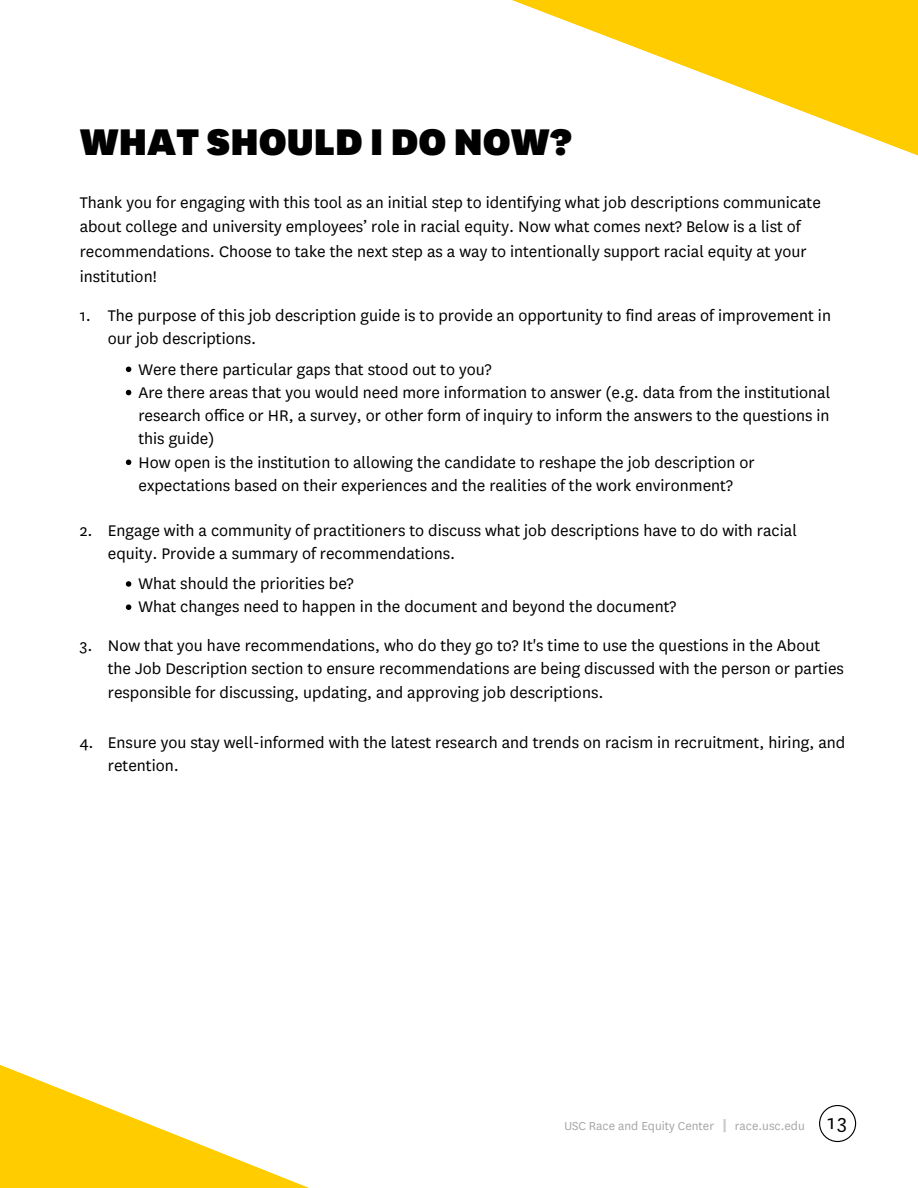
<style>
.page{position:relative;width:918px;height:1188px;background:#fff}
.page>*{position:absolute;margin:0;border:0;box-sizing:border-box;transform-origin:0 0}
.t1{font:900 43.5px "National";color:#000}
.t2{font:22.5px "National";color:#000}
.t3{font:18px/23.2px "National";color:#000}
.t4{font:13.5px "National";color:#a6a6a6}
</style>
<div class="page">
<svg style="left:0;top:1065px;width:309px;height:123px;fill:#fc0"></svg>
<svg style="left:512px;top:0;width:406px;height:156px"></svg>
<svg style="left:819px;top:1105px;width:37px;height:37px"></svg>
<svg style="left:723px;top:1119px;width:3px;height:13px"></svg>
<svg style="left:126px;top:367px;width:5px;height:5px"></svg>
<svg style="left:126px;top:390px;width:5px;height:5px"></svg>
<svg style="left:126px;top:460px;width:5px;height:5px"></svg>
<svg style="left:126px;top:581px;width:5px;height:6px"></svg>
<svg style="left:126px;top:604px;width:5px;height:6px"></svg>
<h1 class="t1" style="left:80px;top:116px;width:494px">WHAT SHOULD I DO NOW?</h1>
<p class="t3" style="left:80px;top:190px;width:743px;line-height:24.8px">Thank you for engaging with this tool as an initial step to identifying what job descriptions communicate about college and university employees’ role in racial equity. Now what comes next? Below is a list of recommendations. Choose to take the next step as a way to intentionally support racial equity at your institution!</p>
<p class="t3" style="left:80px;top:304px;width:13px">1.</p>
<p class="t3" style="left:108px;top:304px;width:725px">The purpose of this job description guide is to provide an opportunity to find areas of improvement in our job descriptions.</p>
<p class="t3" style="left:138px;top:358px;width:355px">Were there particular gaps that stood out to you?</p>
<p class="t3" style="left:138px;top:381px;width:693px;text-align:justify">Are there areas that you would need more information to answer (e.g. data from the institutional research office or HR, a survey, or other form of inquiry to inform the answers to the questions in this guide)</p>
<p class="t3" style="left:138px;top:451px;width:618px">How open is the institution to allowing the candidate to reshape the job description or expectations based on their experiences and the realities of the work environment?</p>
<p class="t3" style="left:80px;top:518px;width:14px">2.</p>
<p class="t3" style="left:108px;top:518px;width:691px">Engage with a community of practitioners to discuss what job descriptions have to do with racial equity. Provide a summary of recommendations.</p>
<h2 class="t3" style="left:138px;top:572px;width:217px">What should the priorities be?</h2>
<p class="t3" style="left:138px;top:595px;width:539px">What changes need to happen in the document and beyond the document?</p>
<h2 class="t3" style="left:80px;top:634px;width:14px">3.</h2>
<p class="t3" style="left:108px;top:634px;width:738px">Now that you have recommendations, who do they go to? It's time to use the questions in the About the Job Description section to ensure recommendations are being discussed with the person or parties responsible for discussing, updating, and approving job descriptions.</p>
<p class="t3" style="left:108px;top:731px;width:739px">Ensure you stay well-informed with the latest research and trends on racism in recruitment, hiring, and retention.</p>
<h2 class="t3" style="left:80px;top:731px;width:16px">4.</h2>
<p class="t4" style="left:564px;top:1118px;width:151px">USC Race and Equity Center</p>
<p class="t4" style="left:735px;top:1118px;width:71px">race.usc.edu</p>
<p class="t2" style="left:827px;top:1109px;width:21px">13</p>
</div>
